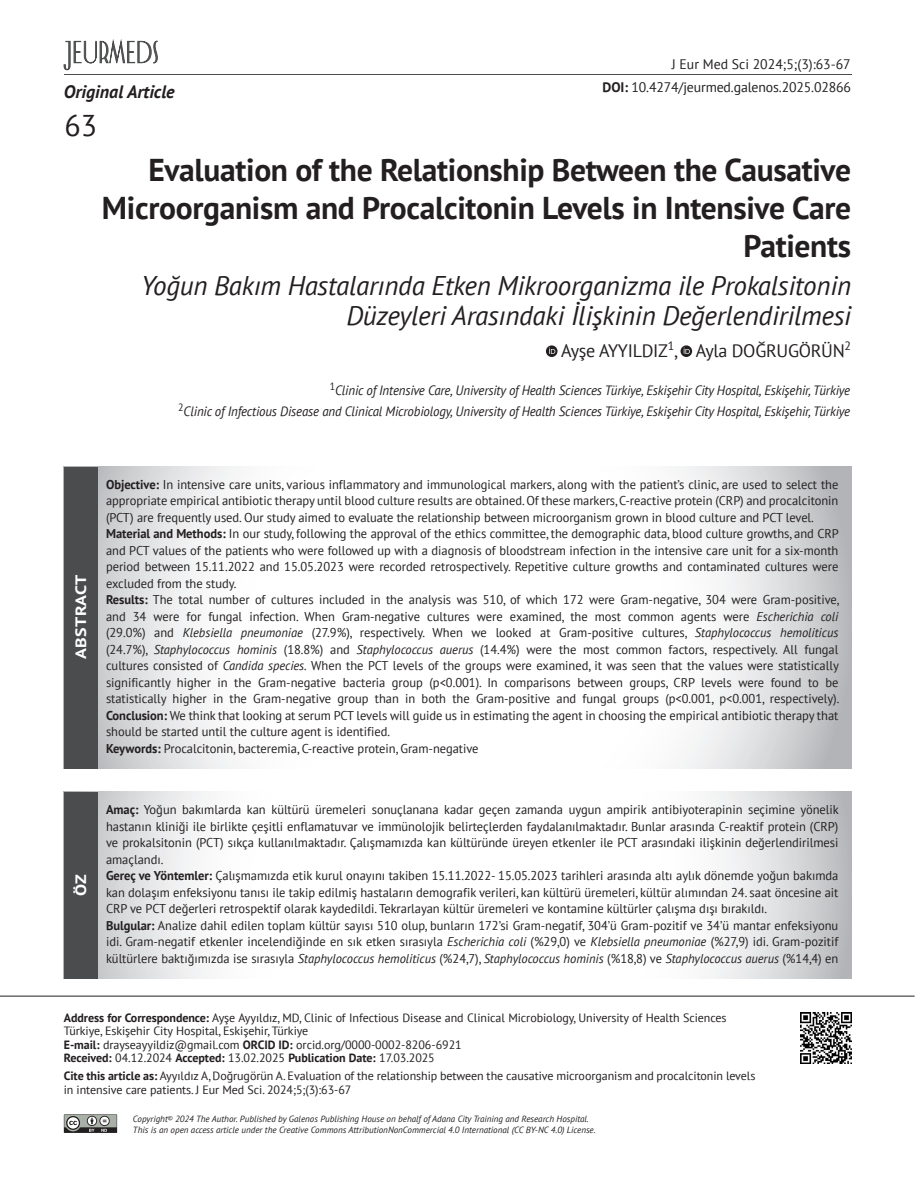
<style>
.page{position:relative;width:915px;height:1191px;background:#fff}
.page>*{position:absolute;margin:0;border:0;box-sizing:border-box;transform-origin:0 0}
._1__BASLIK{font:700 31.5px/37.8px "PT Sans";letter-spacing:-.01em;color:#231f20;text-align:right}
.t1{font:30px "PT Sans";color:#231f20}
._2__BASLIK{font:italic 27px/30px "PT Sans";letter-spacing:-.01em;color:#231f20;text-align:right}
.YAZARLAR{font:18px "PT Sans";letter-spacing:-.015em;color:#231f20}
.t2{font:italic 700 18px "PT Sans";color:#231f20}
.ABSTRACT{font:700 15px "PT Sans";letter-spacing:.01em;color:#fff;scale:1.2 1}
.DOI{font:13.8px "PT Sans";letter-spacing:-.01em;color:#231f20}
.SAYFA_ARA{font:13.8px "PT Sans";color:#231f20}
.KURUMLAR{font:italic 13.5px "PT Sans";letter-spacing:-.01em;color:#231f20;scale:.95 1}
.OZET{font:12.75px/16.5px "PT Sans";letter-spacing:-.005em;color:#231f20;text-align:justify}
.ADRES-Y{font:12px/13.5px "PT Sans";letter-spacing:-.005em;color:#231f20}
.cite_as_yazı{font:12px/13.5px "PT Sans";letter-spacing:-.005em;color:#231f20}
.ADRES-Y-2{font:700 12px "PT Sans";letter-spacing:-.005em;color:#231f20}
.t3{font:italic 9px/10.5px "PT Sans";color:#231f20}
.s1{font-weight:700}
.s2{font-style:italic}
.s3{font-weight:400}
</style>
<div class="page">
<hr style="left:64px;top:75px;width:786px;height:1px;background:#4b4c4d">
<svg style="left:64px;top:39px;width:93px;height:31px"></svg>
<svg style="left:64px;top:1114px;width:53px;height:18px"></svg>
<hr style="left:0;top:995px;width:914px;height:1px;background:#231f20">
<img style="left:800px;top:1012px;width:50px;height:51px">
<svg style="left:63px;top:466px;width:787px;height:302px"></svg>
<svg style="left:63px;top:792px;width:787px;height:186px"></svg>
<div style="left:64px;top:466px;width:33px;height:302px;background:#4b4c4d"></div>
<div style="left:64px;top:792px;width:33px;height:186px;background:#4b4c4d"></div>
<svg style="left:545px;top:345px;width:12px;height:12px"></svg>
<svg style="left:549px;top:347px;width:6px;height:7px"></svg>
<svg style="left:680px;top:345px;width:12px;height:12px"></svg>
<svg style="left:683px;top:347px;width:6px;height:7px"></svg>
<h3 class="t2" style="left:64px;top:79px;width:112px">Original Article</h3>
<h2 class="t1" style="left:64px;top:106px;width:34px">63</h2>
<p class="SAYFA_ARA" style="left:671px;top:55px;width:180px">J Eur Med Sci 2024;5;(3):63-67</p>
<p class="DOI" style="left:602px;top:79px;width:250px"><span class="s1">DOI:</span> 10.4274/jeurmed.galenos.2025.02866</p>
<p class="_1__BASLIK" style="left:102px;top:150px;width:750px">Evaluation of the Relationship Between the Causative<br>Microorganism and Procalcitonin Levels in Intensive Care<br>Patients</p>
<p class="_2__BASLIK" style="left:141px;top:269px;width:711px">Yoğun Bakım Hastalarında Etken Mikroorganizma ile Prokalsitonin<br>Düzeyleri Arasındaki İlişkinin Değerlendirilmesi</p>
<p class="YAZARLAR" style="left:561px;top:339px;width:291px">Ayşe AYYILDIZ<sup>1</sup>, Ayla DOĞRUGÖRÜN<sup>2</sup></p>
<p class="KURUMLAR" style="left:329px;top:381px;width:549px"><sup>1</sup>Clinic of Intensive Care, University of Health Sciences Türkiye, Eskişehir City Hospital, Eskişehir, Türkiye</p>
<p class="KURUMLAR" style="left:178px;top:402px;width:708px"><sup>2</sup>Clinic of Infectious Disease and Clinical Microbiology, University of Health Sciences Türkiye, Eskişehir City Hospital, Eskişehir, Türkiye</p>
<p class="ABSTRACT" style="left:71px;top:659px;width:71px;rotate:-90deg">ABSTRACT</p>
<p class="OZET" style="left:106px;top:476px;width:733px"><span class="s1">Objective:</span> In intensive care units, various inflammatory and immunological markers, along with the patient’s clinic, are used to select the appropriate empirical antibiotic therapy until blood culture results are obtained. Of these markers, C-reactive protein (CRP) and procalcitonin (PCT) are frequently used. Our study aimed to evaluate the relationship between microorganism grown in blood culture and PCT level.</p>
<p class="OZET" style="left:106px;top:525px;width:734px"><span class="s1">Material and Methods:</span> In our study, following the approval of the ethics committee, the demographic data, blood culture growths, and CRP and PCT values of the patients who were followed up with a diagnosis of bloodstream infection in the intensive care unit for a six-month period between 15.11.2022 and 15.05.2023 were recorded retrospectively. Repetitive culture growths and contaminated cultures were excluded from the study.</p>
<p class="OZET" style="left:106px;top:591px;width:734px"><span class="s1">Results:</span> The total number of cultures included in the analysis was 510, of which 172 were Gram-negative, 304 were Gram-positive, and 34 were for fungal infection. When Gram-negative cultures were examined, the most common agents were <span class="s2">Escherichia coli </span>(29.0%) and <span class="s2">Klebsiella pneumoniae</span> (27.9%), respectively. When we looked at Gram-positive cultures, <span class="s2">Staphylococcus hemoliticus </span>(24.7%), <span class="s2">Staphylococcus hominis</span> (18.8%) and <span class="s2">Staphylococcus auerus</span> (14.4%) were the most common factors, respectively. All fungal cultures consisted of <span class="s2">Candida species.</span> When the PCT levels of the groups were examined, it was seen that the values were statistically significantly higher in the Gram-negative bacteria group (p&lt;0.001). In comparisons between groups, CRP levels were found to be statistically higher in the Gram-negative group than in both the Gram-positive and fungal groups (p&lt;0.001, p&lt;0.001, respectively).<br><span class="s1">Conclusion:</span> We think that looking at serum PCT levels will guide us in estimating the agent in choosing the empirical antibiotic therapy that should be started until the culture agent is identified.</p>
<p class="OZET" style="left:106px;top:740px;width:374px"><span class="s1">Keywords:</span> Procalcitonin, bacteremia, C-reactive protein, Gram-negative</p>
<p class="ABSTRACT" style="left:71px;top:896px;width:20px;rotate:-90deg">ÖZ</p>
<p class="OZET" style="left:106px;top:801px;width:734px"><span class="s1">Amaç:</span> Yoğun bakımlarda kan kültürü üremeleri sonuçlanana kadar geçen zamanda uygun ampirik antibiyoterapinin seçimine yönelik hastanın kliniği ile birlikte çeşitli enflamatuvar ve immünolojik belirteçlerden faydalanılmaktadır. Bunlar arasında C-reaktif protein (CRP) ve prokalsitonin (PCT) sıkça kullanılmaktadır. Çalışmamızda kan kültüründe üreyen etkenler ile PCT arasındaki ilişkinin değerlendirilmesi amaçlandı.</p>
<p class="OZET" style="left:106px;top:867px;width:733px"><span class="s1">Gereç ve Yöntemler:</span> Çalışmamızda etik kurul onayını takiben 15.11.2022- 15.05.2023 tarihleri arasında altı aylık dönemde yoğun bakımda kan dolaşım enfeksiyonu tanısı ile takip edilmiş hastaların demografik verileri, kan kültürü üremeleri, kültür alımından 24. saat öncesine ait CRP ve PCT değerleri retrospektif olarak kaydedildi. Tekrarlayan kültür üremeleri ve kontamine kültürler çalışma dışı bırakıldı.</p>
<p class="OZET" style="left:106px;top:916px;width:733px"><span class="s1">Bulgular:</span> Analize dahil edilen toplam kültür sayısı 510 olup, bunların 172’si Gram-negatif, 304’ü Gram-pozitif ve 34’ü mantar enfeksiyonu idi. Gram-negatif etkenler incelendiğinde en sık etken sırasıyla <span class="s2">Escherichia coli</span> (%29,0) ve <span class="s2">Klebsiella pneumoniae</span> (%27,9) idi. Gram-pozitif kültürlere baktığımızda ise sırasıyla <span class="s2">Staphylococcus hemoliticus</span> (%24,7), <span class="s2">Staphylococcus hominis</span> (%18,8) ve <span class="s2">Staphylococcus auerus</span> (%14,4) en</p>
<p class="ADRES-Y" style="left:64px;top:1010px;width:664px"><span class="s1">Address for Correspondence:</span> Ayşe Ayyıldız, MD, Clinic of Infectious Disease and Clinical Microbiology, University of Health Sciences<br>Türkiye, Eskişehir City Hospital, Eskişehir, Türkiye</p>
<p class="ADRES-Y" style="left:64px;top:1037px;width:399px"><span class="s1">E-mail:</span> drayseayyildiz@gmail.com <span class="s1">ORCID ID:</span> orcid.org/0000-0002-8206-6921</p>
<p class="ADRES-Y-2" style="left:64px;top:1050px;width:372px">Received: <span class="s3">04.12.2024</span> Accepted: <span class="s3">13.02.2025</span> Publication Date: <span class="s3">17.03.2025</span></p>
<p class="cite_as_yazı" style="left:64px;top:1068px;width:692px"><span class="s1">Cite this article as:</span> Ayyıldız A, Doğrugörün A. Evaluation of the relationship between the causative microorganism and procalcitonin levels in intensive care patients. J Eur Med Sci. 2024;5;(3):63-67</p>
<p class="t3" style="left:133px;top:1113px;width:464px">Copyright<sup>©</sup> 2024 The Author. Published by Galenos Publishing House on behalf of Adana City Training and Research Hospital.<br>This is an open access article under the Creative Commons AttributionNonCommercial 4.0 International (CC BY-NC 4.0) License.</p>
</div>
